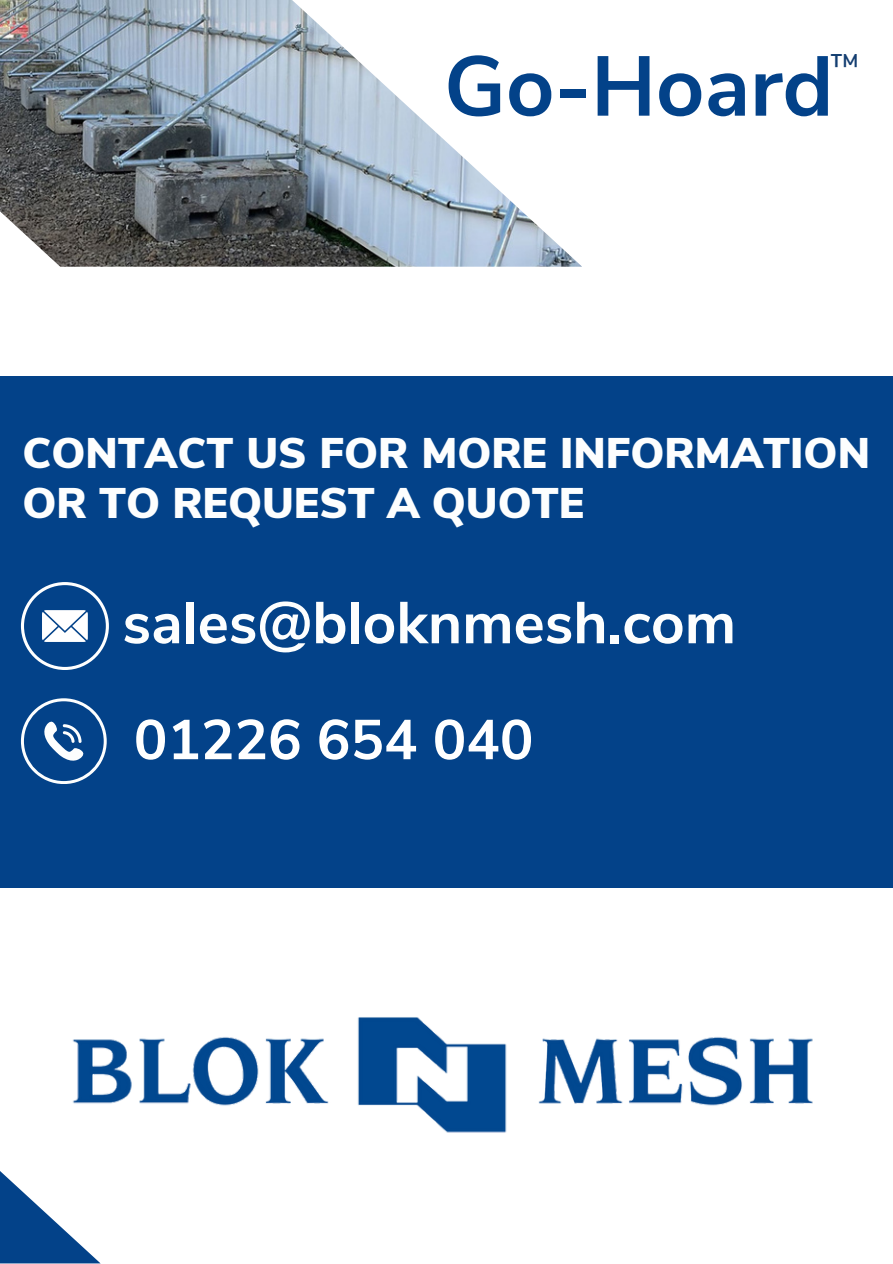
<style>
.page{position:relative;width:893px;height:1264px;background:#fff}
.page>*{position:absolute;margin:0;border:0;box-sizing:border-box;transform-origin:0 0}
.t1{font:700 84.45px "Nunito Sans";color:#034289}
.t2{font:700 58.8px "Nunito Sans";color:#fdfefe}
.t3{font:700 55.95px "Nunito Sans";color:#fff}
.t4{font:900 42.75px/49.9px "Nunito Sans";color:#fdfefe}
.t5{font:31.2px "Nunito Sans";color:#143e71}
</style>
<div class="page">
<img style="left:0;top:0;width:581px;height:267px">
<div style="left:0;top:376px;width:892px;height:511px;background:#034289"></div>
<img style="left:72px;top:1017px;width:741px;height:116px">
<svg style="left:21px;top:582px;width:88px;height:88px"></svg>
<svg style="left:21px;top:698px;width:85px;height:85px"></svg>
<svg style="left:0;top:1171px;width:100px;height:92px"></svg>
<p class="t1" style="left:444px;top:30px;width:390px">Go-Hoard</p>
<p class="t5" style="left:830px;top:45px;width:30px">™</p>
<p class="t4" style="left:23px;top:429px;width:848px">CONTACT US FOR MORE INFORMATION<br>OR TO REQUEST A QUOTE</p>
<p class="t2" style="left:122px;top:584px;width:615px">sales@bloknmesh.com</p>
<p class="t3" style="left:134px;top:702px;width:401px">01226 654 040</p>
</div>
